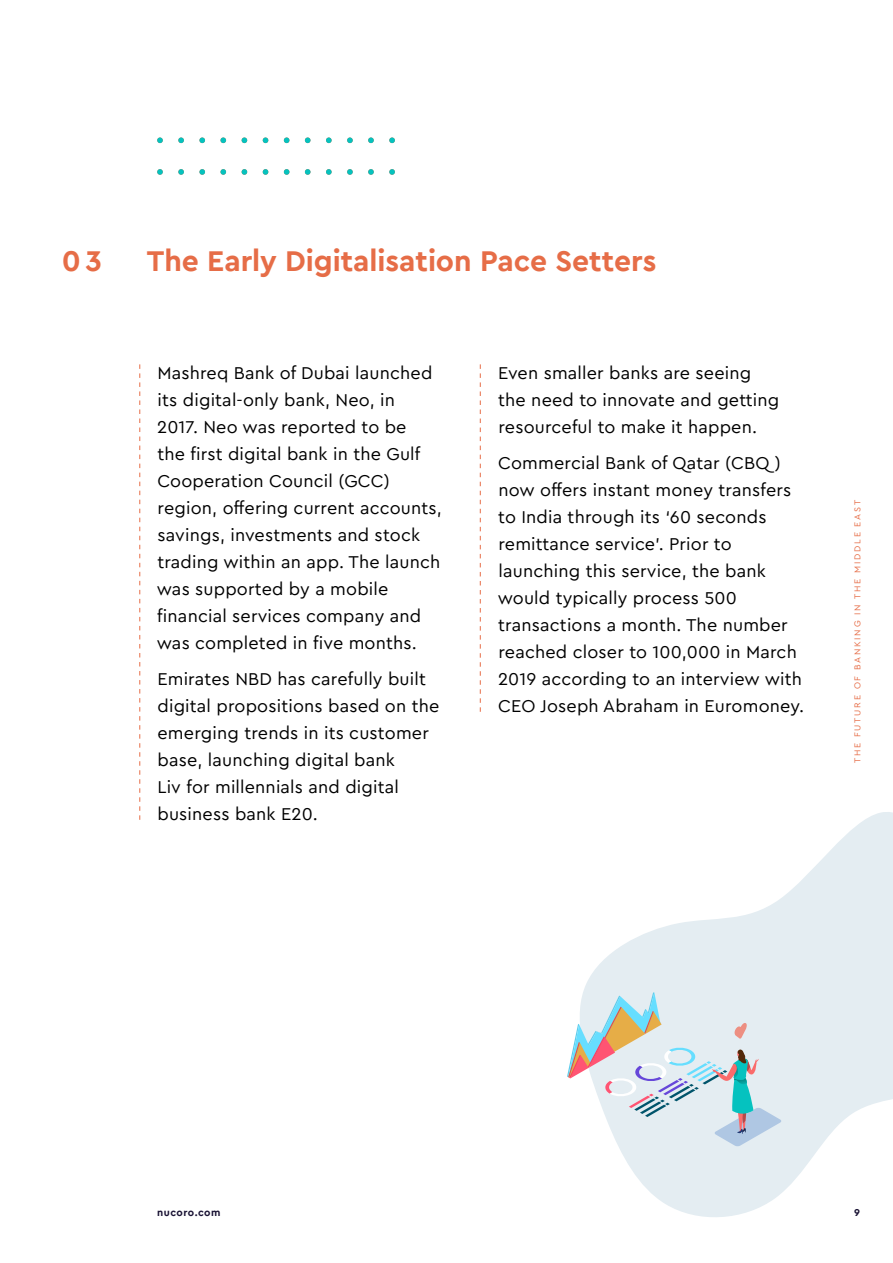
<style>
.page{position:relative;width:893px;height:1263px;background:#fff}
.page>*{position:absolute;margin:0;border:0;box-sizing:border-box;transform-origin:0 0}
.Chapter_title_number{font:700 30px "Cera Pro";color:#e66d47}
.Body{font:18px/27px "Cera Pro";letter-spacing:.01em;color:#000}
.t1{font:700 10.5px "Cera Pro";letter-spacing:.045em;color:#191233}
.t2{font:9px "Cera Pro";letter-spacing:.2em;color:#e66d47}
</style>
<div class="page">
<svg style="left:480px;top:364px;width:1px;height:348px"></svg>
<svg style="left:140px;top:364px;width:1px;height:456px"></svg>
<svg style="left:583px;top:812px;width:310px;height:405px;fill:#e4edf2"></svg>
<svg style="left:567px;top:992px;width:215px;height:154px;background:#d6e1e5"></svg>
<svg style="left:157px;top:169px;width:6px;height:6px"></svg>
<svg style="left:178px;top:169px;width:6px;height:6px"></svg>
<svg style="left:199px;top:169px;width:6px;height:6px"></svg>
<svg style="left:220px;top:169px;width:6px;height:6px"></svg>
<svg style="left:242px;top:169px;width:5px;height:6px"></svg>
<svg style="left:263px;top:169px;width:5px;height:6px"></svg>
<svg style="left:284px;top:169px;width:5px;height:6px"></svg>
<svg style="left:305px;top:169px;width:5px;height:6px"></svg>
<svg style="left:326px;top:169px;width:6px;height:6px"></svg>
<svg style="left:347px;top:169px;width:6px;height:6px"></svg>
<svg style="left:368px;top:169px;width:6px;height:6px"></svg>
<svg style="left:389px;top:169px;width:6px;height:6px"></svg>
<svg style="left:157px;top:138px;width:6px;height:5px"></svg>
<svg style="left:178px;top:138px;width:6px;height:5px"></svg>
<svg style="left:199px;top:138px;width:6px;height:5px"></svg>
<svg style="left:220px;top:138px;width:6px;height:5px"></svg>
<svg style="left:242px;top:138px;width:5px;height:5px"></svg>
<svg style="left:263px;top:138px;width:5px;height:5px"></svg>
<svg style="left:284px;top:138px;width:5px;height:5px"></svg>
<svg style="left:305px;top:138px;width:5px;height:5px"></svg>
<svg style="left:326px;top:138px;width:6px;height:5px"></svg>
<svg style="left:347px;top:138px;width:6px;height:5px"></svg>
<svg style="left:368px;top:138px;width:6px;height:5px"></svg>
<svg style="left:389px;top:138px;width:6px;height:5px"></svg>
<p class="Chapter_title_number" style="left:62px;top:241px;width:42px">03</p>
<p class="Chapter_title_number" style="left:147px;top:241px;width:511px">The Early Digitalisation Pace Setters</p>
<p class="Body" style="left:157px;top:358px;width:287px">Mashreq Bank of Dubai launched its digital-only bank, Neo, in<br>2017. Neo was reported to be<br>the first digital bank in the Gulf<br>Cooperation Council (GCC) region, offering current accounts, savings, investments and stock trading within an app. The launch was supported by a mobile financial services company and was completed in five months.</p>
<p class="Body" style="left:157px;top:664px;width:284px">Emirates NBD has carefully built digital propositions based on the emerging trends in its customer base, launching digital bank<br>Liv for millennials and digital business bank E20.</p>
<p class="Body" style="left:498px;top:358px;width:283px">Even smaller banks are seeing the need to innovate and getting resourceful to make it happen.</p>
<p class="Body" style="left:498px;top:448px;width:308px">Commercial Bank of Qatar (CBQ ) now offers instant money transfers to India through its ‘60 seconds remittance service’. Prior to launching this service, the bank would typically process 500 transactions a month. The number reached closer to 100,000 in March<br>2019 according to an interview with<br>CEO Joseph Abraham in Euromoney.</p>
<p class="t2" style="left:852px;top:763px;width:265px;rotate:-90deg">THE FUTURE OF BANKING IN THE MIDDLE EAST</p>
<p class="t1" style="left:157px;top:1205px;width:65px">nucoro.com</p>
<p class="t1" style="left:854px;top:1205px;width:7px">9</p>
</div>
